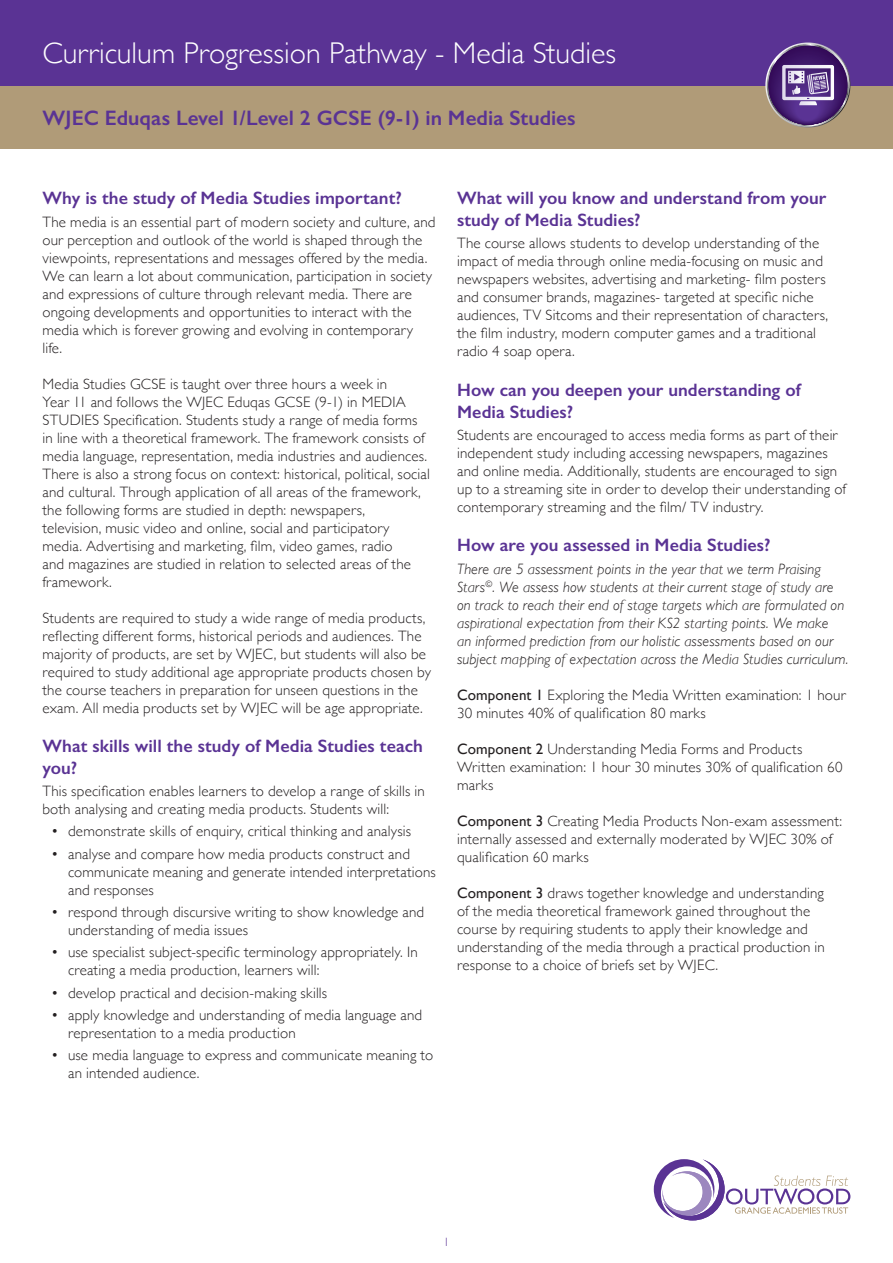
<style>
.page{position:relative;width:893px;height:1263px;background:#fff}
.page>*{position:absolute;margin:0;border:0;box-sizing:border-box;transform-origin:0 0}
.t1{font:300 30px "Gill Sans";color:#fff}
.t2{font:600 21px "Gill Sans";color:#5a3394}
.t3{font:600 18px/21.6px "Gill Sans";color:#5a3394}
.t4{font:300 15px/18px "Gill Sans";letter-spacing:.01em;color:#231f20}
.t5{font:italic 300 15px/18px "Gill Sans";letter-spacing:.005em;color:#231f20}
.t6{font:300 12px "Gill Sans";color:#5a3394}
.s1{font-weight:400}
</style>
<div class="page">
<div style="left:0;top:85px;width:893px;height:64px;background:#b09b78"></div>
<svg style="left:654px;top:1159px;width:196px;height:61px"></svg>
<div style="left:0;top:0;width:893px;height:85px;background:#5a3394"></div>
<svg style="left:766px;top:44px;width:83px;height:82px"></svg>
<p class="t1" style="left:43px;top:30px;width:575px">Curriculum Progression Pathway - Media Studies</p>
<p class="t2" style="left:43px;top:105px;width:535px">WJEC Eduqas Level 1/Level 2 GCSE (9-1) in Media Studies</p>
<p class="t3" style="left:43px;top:187px;width:361px">Why is the study of Media Studies important?</p>
<p class="t4" style="left:43px;top:212px;width:395px">The media is an essential part of modern society and culture, and our perception and outlook of the world is shaped through the viewpoints, representations and messages offered by the media.<br>We can learn a lot about communication, participation in society and expressions of culture through relevant media. There are ongoing developments and opportunities to interact with the media which is forever growing and evolving in contemporary life.</p>
<p class="t4" style="left:43px;top:374px;width:389px">Media Studies GCSE is taught over three hours a week in<br>Year 11 and follows the WJEC Eduqas GCSE (9-1) in MEDIA STUDIES Specification. Students study a range of media forms in line with a theoretical framework. The framework consists of media language, representation, media industries and audiences.<br>There is also a strong focus on context: historical, political, social and cultural. Through application of all areas of the framework, the following forms are studied in depth: newspapers,<br>television, music video and online, social and participatory media. Advertising and marketing, film, video games, radio<br>and magazines are studied in relation to selected areas of the framework.</p>
<p class="t4" style="left:43px;top:608px;width:390px">Students are required to study a wide range of media products, reflecting different forms, historical periods and audiences. The majority of products, are set by WJEC, but students will also be required to study additional age appropriate products chosen by the course teachers in preparation for unseen questions in the exam. All media products set by WJEC will be age appropriate.</p>
<p class="t3" style="left:43px;top:735px;width:382px">What skills will the study of Media Studies teach you?</p>
<p class="t4" style="left:43px;top:782px;width:384px">This specification enables learners to develop a range of skills in both analysing and creating media products. Students will:</p>
<p class="t4" style="left:51px;top:822px;width:361px">• demonstrate skills of enquiry, critical thinking and analysis</p>
<p class="t4" style="left:68px;top:844px;width:369px;text-indent:-17px">• analyse and compare how media products construct and communicate meaning and generate intended interpretations and responses</p>
<p class="t4" style="left:68px;top:902px;width:358px;text-indent:-17px">• respond through discursive writing to show knowledge and understanding of media issues</p>
<p class="t4" style="left:68px;top:943px;width:351px;text-indent:-17px">• use specialist subject-specific terminology appropriately. In creating a media production, learners will:</p>
<p class="t4" style="left:51px;top:983px;width:278px">• develop practical and decision-making skills</p>
<p class="t4" style="left:68px;top:1005px;width:356px;text-indent:-17px">• apply knowledge and understanding of media language and representation to a media production</p>
<p class="t4" style="left:68px;top:1045px;width:367px;text-indent:-17px">• use media language to express and communicate meaning to an intended audience.</p>
<p class="t3" style="left:457px;top:187px;width:371px">What will you know and understand from your study of Media Studies?</p>
<p class="t4" style="left:457px;top:234px;width:372px">The course allows students to develop understanding of the impact of media through online media-focusing on music and newspapers websites, advertising and marketing- film posters and consumer brands, magazines- targeted at specific niche audiences, TV Sitcoms and their representation of characters, the film industry, modern computer games and a traditional radio 4 soap opera.</p>
<p class="t3" style="left:457px;top:379px;width:345px">How can you deepen your understanding of<br>Media Studies?</p>
<p class="t4" style="left:457px;top:425px;width:390px">Students are encouraged to access media forms as part of their independent study including accessing newspapers, magazines and online media. Additionally, students are encouraged to sign up to a streaming site in order to develop their understanding of contemporary streaming and the film/ TV industry.</p>
<p class="t3" style="left:457px;top:534px;width:315px">How are you assessed in Media Studies?</p>
<p class="t5" style="left:457px;top:560px;width:393px">There are 5 assessment points in the year that we term Praising Stars<sup>©</sup>. We assess how students at their current stage of study are on track to reach their end of stage targets which are formulated on aspirational expectation from their KS2 starting points. We make<br>an informed prediction from our holistic assessments based on our subject mapping of expectation across the Media Studies curriculum.</p>
<p class="t4" style="left:457px;top:685px;width:390px"><span class="s1">Component 1</span> Exploring the Media Written examination: 1 hour<br>30 minutes 40% of qualification 80 marks</p>
<p class="t4" style="left:457px;top:739px;width:387px"><span class="s1">Component 2</span> Understanding Media Forms and Products<br>Written examination: 1 hour 30 minutes 30% of qualification 60 marks</p>
<p class="t4" style="left:457px;top:811px;width:386px"><span class="s1">Component 3</span> Creating Media Products Non-exam assessment: internally assessed and externally moderated by WJEC 30% of qualification 60 marks</p>
<p class="t4" style="left:457px;top:883px;width:369px"><span class="s1">Component 3</span> draws together knowledge and understanding of the media theoretical framework gained throughout the course by requiring students to apply their knowledge and understanding of the media through a practical production in response to a choice of briefs set by WJEC.</p>
<p class="t6" style="left:443px;top:1232px;width:7px">1</p>
</div>
